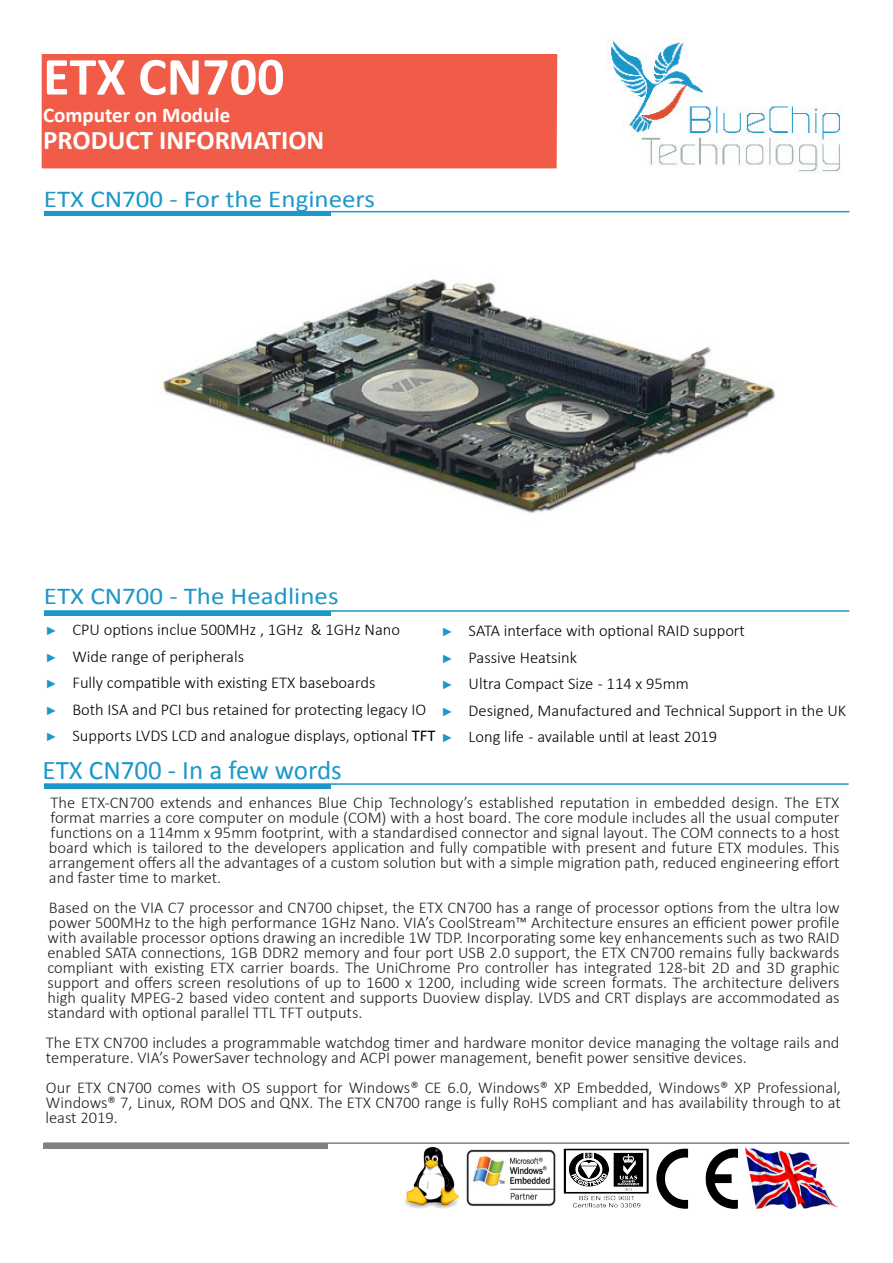
<style>
.page{position:relative;width:893px;height:1263px;background:#fff}
.page>*{position:absolute;margin:0;border:0;box-sizing:border-box;transform-origin:0 0}
.t1{font:700 54px "Calibri";color:#fff}
.t2{font:27px "Calibri";color:#1c97ca}
.t3{font:700 27px "Calibri";color:#fff}
.t4{font:24.3px "Calibri";color:#1d97c9;scale:1.11 1}
.t5{font:700 21px "Calibri";color:#fff}
.t6{font:300 16.5px/15px "Calibri";color:#231f20;text-align:justify}
.Spec_bullet_list2{font:300 16.5px "Calibri";color:#000}
.t7{font:12px "Arial";color:#1c97ca}
.s1{font-weight:400}
</style>
<div class="page">
<div style="left:42px;top:54px;width:515px;height:114px;background:#f15c48"></div>
<hr style="left:44px;top:1142px;width:805px;height:2px;background:#808285">
<img style="left:563px;top:1148px;width:86px;height:60px">
<img style="left:656px;top:1148px;width:81px;height:61px">
<img style="left:466px;top:1149px;width:90px;height:58px">
<img style="left:609px;top:40px;width:233px;height:132px">
<hr style="left:44px;top:783px;width:805px;height:2px;background:#1c97ca">
<img style="left:404px;top:1147px;width:54px;height:62px">
<img style="left:745px;top:1148px;width:92px;height:61px">
<img style="left:378px;top:210px;width:421px;height:303px">
<svg style="left:43px;top:210px;width:335px;height:939px"></svg>
<hr style="left:44px;top:211px;width:805px;height:1px;background:#1c97ca">
<hr style="left:44px;top:212px;width:286px;height:4px;background:#1c97ca">
<hr style="left:44px;top:610px;width:805px;height:2px;background:#1c97ca">
<hr style="left:44px;top:611px;width:286px;height:4px;background:#1c97ca">
<p class="t1" style="left:43px;top:42px;width:243px">ETX CN700</p>
<p class="t5" style="left:43px;top:101px;width:189px">Computer on Module</p>
<p class="t3" style="left:43px;top:122px;width:283px">PRODUCT INFORMATION</p>
<p class="t4" style="left:44px;top:184px;width:300px">ETX CN700 - For the Engineers</p>
<p class="t4" style="left:44px;top:581px;width:267px">ETX CN700 - The Headlines</p>
<p class="Spec_bullet_list2" style="left:72px;top:620px;width:329px">CPU options inclue 500MHz , 1GHz &amp; 1GHz Nano</p>
<p class="Spec_bullet_list2" style="left:72px;top:646px;width:173px">Wide range of peripherals</p>
<p class="Spec_bullet_list2" style="left:72px;top:673px;width:304px">Fully compatible with existing ETX baseboards</p>
<p class="Spec_bullet_list2" style="left:72px;top:699px;width:355px">Both ISA and PCI bus retained for protecting legacy IO</p>
<p class="Spec_bullet_list2" style="left:72px;top:726px;width:365px">Supports LVDS LCD and analogue displays, optional <span class="s1">TFT</span></p>
<p class="t7" style="left:45px;top:623px;width:13px">►</p>
<p class="t7" style="left:45px;top:650px;width:13px">►</p>
<p class="t7" style="left:45px;top:676px;width:13px">►</p>
<p class="t7" style="left:45px;top:703px;width:13px">►</p>
<p class="t7" style="left:45px;top:729px;width:13px">►</p>
<p class="t7" style="left:442px;top:624px;width:13px">►</p>
<p class="t7" style="left:442px;top:651px;width:13px">►</p>
<p class="t7" style="left:442px;top:677px;width:13px">►</p>
<p class="t7" style="left:442px;top:704px;width:13px">►</p>
<p class="t7" style="left:442px;top:730px;width:13px">►</p>
<p class="t2" style="left:42px;top:753px;width:301px">ETX CN700 - In a few words</p>
<p class="Spec_bullet_list2" style="left:469px;top:620px;width:278px">SATA interface with optional RAID support</p>
<p class="Spec_bullet_list2" style="left:469px;top:647px;width:110px">Passive Heatsink</p>
<p class="Spec_bullet_list2" style="left:469px;top:673px;width:222px">Ultra Compact Size - 114 x 95mm</p>
<p class="Spec_bullet_list2" style="left:469px;top:700px;width:379px">Designed, Manufactured and Technical Support in the UK</p>
<p class="Spec_bullet_list2" style="left:469px;top:726px;width:250px">Long life - available until at least 2019</p>
<p class="t6" style="left:49px;top:795px;width:792px">The ETX-CN700 extends and enhances Blue Chip Technology’s established reputation in embedded design. The ETX format marries a core computer on module (COM) with a host board. The core module includes all the usual computer functions on a 114mm x 95mm footprint, with a standardised connector and signal layout. The COM connects to a host board which is tailored to the developers application and fully compatible with present and future ETX modules. This arrangement offers all the advantages of a custom solution but with a simple migration path, reduced engineering effort and faster time to market.</p>
<p class="t6" style="left:47px;top:900px;width:794px">Based on the VIA C7 processor and CN700 chipset, the ETX CN700 has a range of processor options from the ultra low power 500MHz to the high performance 1GHz Nano. VIA’s CoolStream™ Architecture ensures an efficient power profile with available processor options drawing an incredible 1W TDP. Incorporating some key enhancements such as two RAID enabled SATA connections, 1GB DDR2 memory and four port USB 2.0 support, the ETX CN700 remains fully backwards compliant with existing ETX carrier boards. The UniChrome Pro controller has integrated 128-bit 2D and 3D graphic support and offers screen resolutions of up to 1600 x 1200, including wide screen formats. The architecture delivers high quality MPEG-2 based video content and supports Duoview display. LVDS and CRT displays are accommodated as standard with optional parallel TTL TFT outputs.</p>
<p class="t6" style="left:46px;top:1035px;width:795px">The ETX CN700 includes a programmable watchdog timer and hardware monitor device managing the voltage rails and temperature. VIA’s PowerSaver technology and ACPI power management, benefit power sensitive devices.</p>
<p class="t6" style="left:45px;top:1080px;width:797px">Our ETX CN700 comes with OS support for Windows® CE 6.0, Windows® XP Embedded, Windows® XP Professional, Windows® 7, Linux, ROM DOS and QNX. The ETX CN700 range is fully RoHS compliant and has availability through to at least 2019.</p>
</div>
